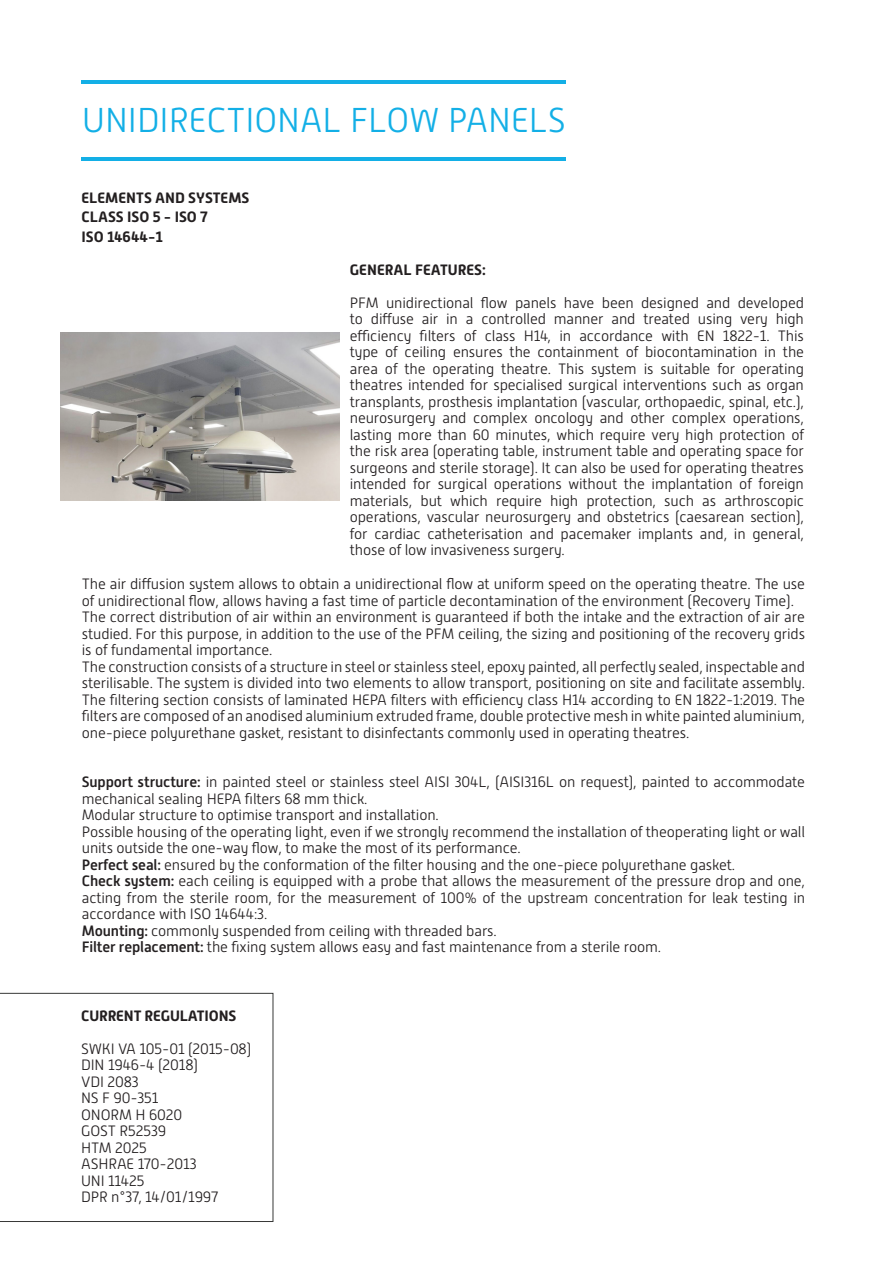
<style>
.page{position:relative;width:885px;height:1263px;background:#fff}
.page>*{position:absolute;margin:0;border:0;box-sizing:border-box;transform-origin:0 0}
.t1{font:300 34.5px "Alwyn New";color:#13afe6}
.t2{font:300 15px/16.5px "Alwyn New";letter-spacing:-.01em;color:#231f20;text-align:justify}
.t3{font:700 15px "Alwyn New";color:#231f20}
.s1{font-weight:500}
</style>
<div class="page">
<img style="left:61px;top:332px;width:279px;height:168px">
<hr style="left:81px;top:80px;width:485px;height:4px;background:#13afe6">
<hr style="left:81px;top:157px;width:485px;height:4px;background:#13afe6">
<svg style="left:0;top:993px;width:273px;height:229px"></svg>
<p class="t1" style="left:82px;top:101px;width:485px">UNIDIRECTIONAL FLOW PANELS</p>
<p class="t3" style="left:81px;top:189px;width:170px">ELEMENTS AND SYSTEMS</p>
<p class="t3" style="left:81px;top:208px;width:128px">CLASS ISO 5 - ISO 7</p>
<p class="t3" style="left:81px;top:228px;width:83px">ISO 14644-1</p>
<p class="t3" style="left:350px;top:261px;width:138px">GENERAL FEATURES:</p>
<p class="t2" style="left:350px;top:294px;width:455px">PFM unidirectional flow panels have been designed and developed to diffuse air in a controlled manner and treated using very high efficiency filters of class H14, in accordance with EN 1822-1. This type of ceiling ensures the containment of biocontamination in the area of the operating theatre. This system is suitable for operating theatres intended for specialised surgical interventions such as organ transplants, prosthesis implantation (vascular, orthopaedic, spinal, etc.), neurosurgery and complex oncology and other complex operations, lasting more than 60 minutes, which require very high protection of the risk area (operating table, instrument table and operating space for surgeons and sterile storage). It can also be used for operating theatres intended for surgical operations without the implantation of foreign materials, but which require high protection, such as arthroscopic operations, vascular neurosurgery and obstetrics (caesarean section), for cardiac catheterisation and pacemaker implants and, in general, those of low invasiveness surgery.</p>
<p class="t2" style="left:82px;top:576px;width:724px">The air diffusion system allows to obtain a unidirectional flow at uniform speed on the operating theatre. The use of unidirectional flow, allows having a fast time of particle decontamination of the environment (Recovery Time).</p>
<p class="t2" style="left:82px;top:609px;width:724px">The correct distribution of air within an environment is guaranteed if both the intake and the extraction of air are studied. For this purpose, in addition to the use of the PFM ceiling, the sizing and positioning of the recovery grids is of fundamental importance.</p>
<p class="t2" style="left:82px;top:658px;width:724px">The construction consists of a structure in steel or stainless steel, epoxy painted, all perfectly sealed, inspectable and sterilisable. The system is divided into two elements to allow transport, positioning on site and facilitate assembly.<br>The filtering section consists of laminated HEPA filters with efficiency class H14 according to EN 1822-1:2019. The filters are composed of an anodised aluminium extruded frame, double protective mesh in white painted aluminium, one-piece polyurethane gasket, resistant to disinfectants commonly used in operating theatres.</p>
<p class="t2" style="left:82px;top:774px;width:724px"><span class="s1">Support structure:</span> in painted steel or stainless steel AISI 304L, (AISI316L on request), painted to accommodate mechanical sealing HEPA filters 68 mm thick.</p>
<p class="t2" style="left:82px;top:807px;width:358px">Modular structure to optimise transport and installation.</p>
<p class="t2" style="left:82px;top:823px;width:724px">Possible housing of the operating light, even if we strongly recommend the installation of theoperating light or wall units outside the one-way flow, to make the most of its performance.</p>
<p class="t2" style="left:82px;top:856px;width:654px"><span class="s1">Perfect seal:</span> ensured by the conformation of the filter housing and the one-piece polyurethane gasket.</p>
<p class="t2" style="left:82px;top:873px;width:724px"><span class="s1">Check system:</span> each ceiling is equipped with a probe that allows the measurement of the pressure drop and one, acting from the sterile room, for the measurement of 100% of the upstream concentration for leak testing in accordance with ISO 14644:3.</p>
<p class="t2" style="left:82px;top:922px;width:416px"><span class="s1">Mounting:</span> commonly suspended from ceiling with threaded bars.</p>
<p class="t2" style="left:82px;top:939px;width:581px"><span class="s1">Filter replacement:</span> the fixing system allows easy and fast maintenance from a sterile room.</p>
<p class="t3" style="left:81px;top:1007px;width:157px">CURRENT REGULATIONS</p>
<p class="t2" style="left:81px;top:1040px;width:172px">SWKI VA 105-01 (2015-08)</p>
<p class="t2" style="left:81px;top:1057px;width:118px">DIN 1946-4 (2018)</p>
<p class="t2" style="left:81px;top:1073px;width:59px">VDI 2083</p>
<p class="t2" style="left:81px;top:1090px;width:79px">NS F 90-351</p>
<p class="t2" style="left:81px;top:1106px;width:103px">ONORM H 6020</p>
<p class="t2" style="left:81px;top:1123px;width:87px">GOST R52539</p>
<p class="t2" style="left:81px;top:1139px;width:67px">HTM 2025</p>
<p class="t2" style="left:81px;top:1156px;width:117px">ASHRAE 170-2013</p>
<p class="t2" style="left:81px;top:1172px;width:65px">UNI 11425</p>
<p class="t2" style="left:81px;top:1189px;width:139px">DPR n°37, 14/01/1997</p>
</div>
